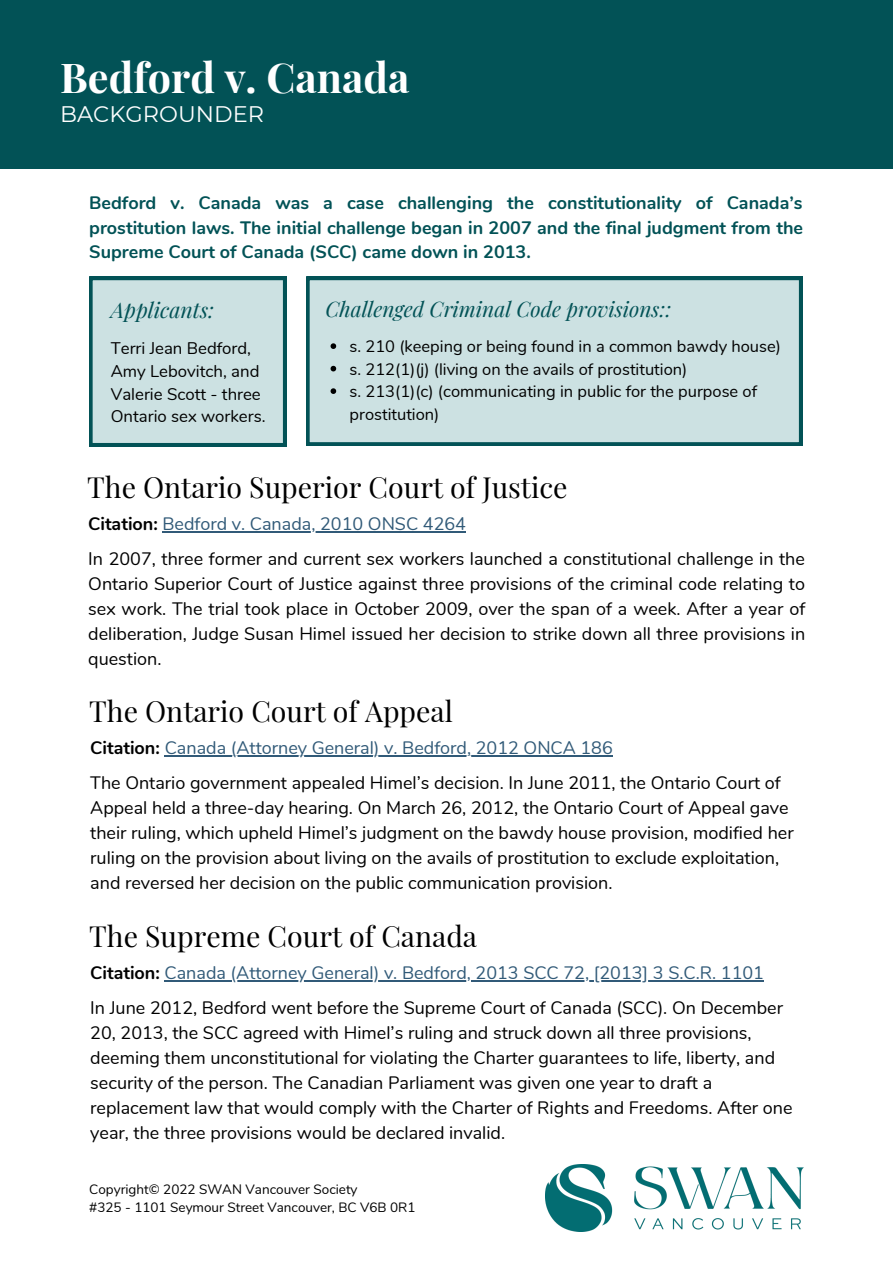
<style>
.page{position:relative;width:893px;height:1264px;background:#fff}
.page>*{position:absolute;margin:0;border:0;box-sizing:border-box;transform-origin:0 0}
.t1{font:700 41.25px "Playfair Display";color:#fff}
.t2{font:28.5px "Playfair Display";color:#000}
.t3{font:22.5px "Montserrat";color:#fff}
.t4{font:italic 21.3px "Playfair Display";color:#025256}
.t5{font:italic 21px "Playfair Display";color:#025256}
.t6{font:18px/25px "Nunito";color:#000}
.t7{font:700 18px/24.8px "Nunito";color:#025256;text-align:justify}
.t8{font:16.8px/23px "Nunito";color:#000}
.t9{font:16.5px/22.5px "Nunito";color:#000}
.t10{font:13.5px/18px "Nunito";color:#000}
.s1{font-weight:700}
.s2{color:#315a78}
</style>
<div class="page">
<img style="left:545px;top:1164px;width:258px;height:67px">
<div style="left:0;top:0;width:892px;height:169px;background:#025256"></div>
<hr style="left:162px;top:531px;width:304px;height:1px;background:#315a78">
<svg style="left:89px;top:277px;width:197px;height:169px;background:#bdd7d8"></svg>
<div style="left:306px;top:277px;width:496px;height:168px;background:#cce1e2"></div>
<svg style="left:330px;top:343px;width:6px;height:6px"></svg>
<svg style="left:330px;top:366px;width:6px;height:5px"></svg>
<svg style="left:330px;top:388px;width:6px;height:6px"></svg>
<hr style="left:165px;top:755px;width:448px;height:1px;background:#315a78">
<hr style="left:164px;top:979px;width:600px;height:2px;background:#315a78">
<h1 class="t1" style="left:60px;top:49px;width:351px">Bedford v. Canada</h1>
<p class="t3" style="left:60px;top:100px;width:205px">BACKGROUNDER</p>
<p class="t7" style="left:89px;top:191px;width:715px">Bedford v. Canada was a case challenging the constitutionality of Canada’s prostitution laws. The initial challenge began in 2007 and the final judgment from the Supreme Court of Canada (SCC) came down in 2013.</p>
<p class="t4" style="left:111px;top:295px;width:105px">Applicants:</p>
<p class="t8" style="left:111px;top:337px;width:156px">Terri Jean Bedford,<br>Amy Lebovitch, and<br>Valerie Scott - three<br>Ontario sex workers.</p>
<p class="t5" style="left:325px;top:294px;width:347px">Challenged Criminal Code provisions::</p>
<p class="t9" style="left:349px;top:335px;width:433px">s. 210 (keeping or being found in a common bawdy house) s. 212(1)(j) (living on the avails of prostitution)<br>s. 213(1)(c) (communicating in public for the purpose of prostitution)</p>
<h2 class="t2" style="left:87px;top:467px;width:482px">The Ontario Superior Court of Justice</h2>
<p class="t6" style="left:88px;top:506px;width:718px;line-height:35px"><span class="s1">Citation:</span> <span class="s2">Bedford v. Canada, 2010 ONSC 4264<br></span>In 2007, three former and current sex workers launched a constitutional challenge in the</p>
<p class="t6" style="left:88px;top:571px;width:718px;text-align:justify">Ontario Superior Court of Justice against three provisions of the criminal code relating to sex work. The trial took place in October 2009, over the span of a week. After a year of deliberation, Judge Susan Himel issued her decision to strike down all three provisions in question.</p>
<h2 class="t2" style="left:89px;top:691px;width:365px">The Ontario Court of Appeal</h2>
<p class="t6" style="left:90px;top:731px;width:691px;line-height:35px"><span class="s1">Citation:</span> <span class="s2">Canada (Attorney General) v. Bedford, 2012 ONCA 186<br></span>The Ontario government appealed Himel’s decision. In June 2011, the Ontario Court of</p>
<p class="t6" style="left:90px;top:795px;width:705px">Appeal held a three-day hearing. On March 26, 2012, the Ontario Court of Appeal gave their ruling, which upheld Himel’s judgment on the bawdy house provision, modified her ruling on the provision about living on the avails of prostitution to exclude exploitation, and reversed her decision on the public communication provision.</p>
<h2 class="t2" style="left:89px;top:915px;width:389px">The Supreme Court of Canada</h2>
<p class="t6" style="left:90px;top:955px;width:694px;line-height:35px"><span class="s1">Citation:</span> <span class="s2">Canada (Attorney General) v. Bedford, 2013 SCC 72, [2013] 3 S.C.R. 1101<br></span>In June 2012, Bedford went before the Supreme Court of Canada (SCC). On December</p>
<p class="t6" style="left:90px;top:1020px;width:703px">20, 2013, the SCC agreed with Himel’s ruling and struck down all three provisions, deeming them unconstitutional for violating the Charter guarantees to life, liberty, and security of the person. The Canadian Parliament was given one year to draft a replacement law that would comply with the Charter of Rights and Freedoms. After one year, the three provisions would be declared invalid.</p>
<p class="t10" style="left:89px;top:1180px;width:328px">Copyright© 2022 SWAN Vancouver Society<br>#325 - 1101 Seymour Street Vancouver, BC V6B 0R1</p>
</div>
